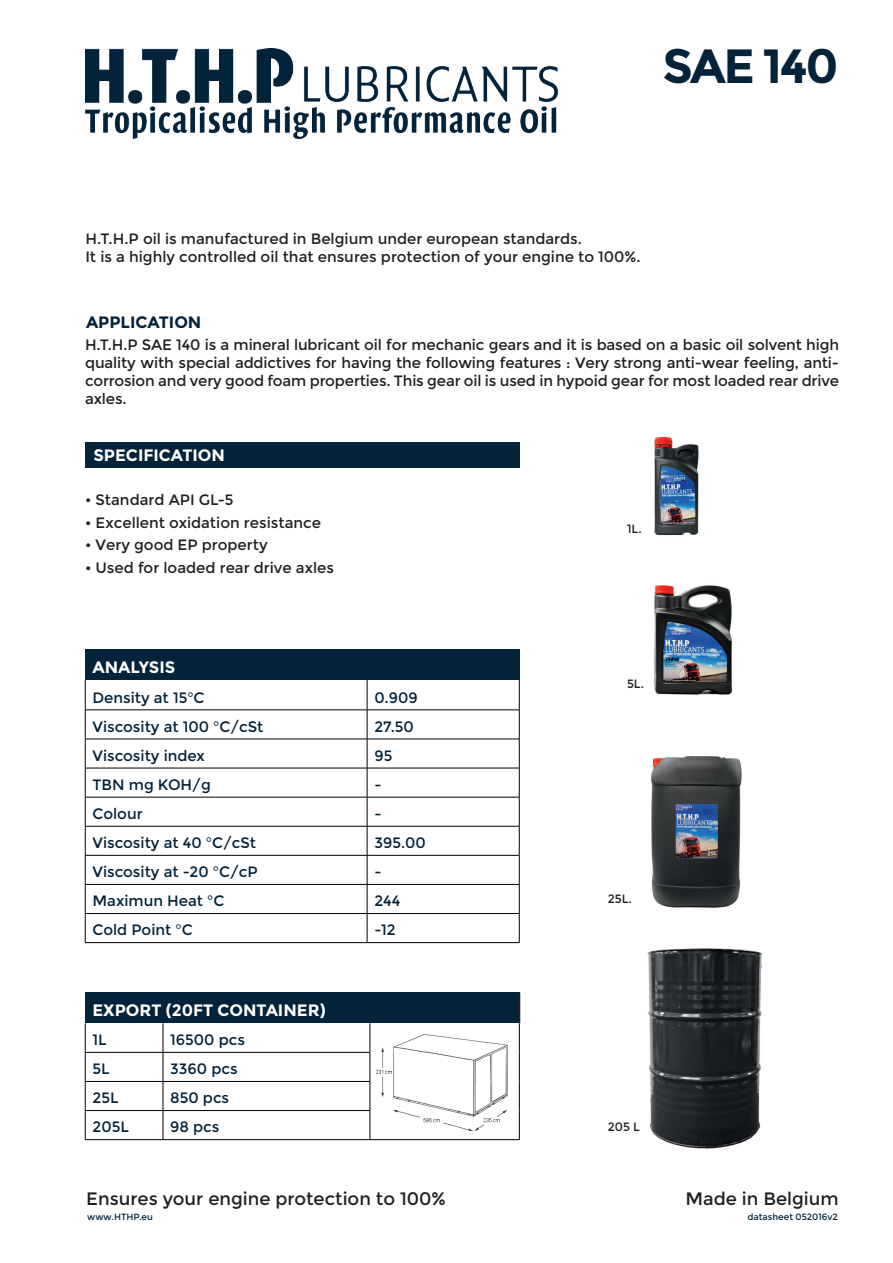
<style>
.page{position:relative;width:893px;height:1263px;background:#fff}
.page>*{position:absolute;margin:0;border:0;box-sizing:border-box;transform-origin:0 0}
.t1{font:700 48px "Montserrat";letter-spacing:-.05em;color:#03233a}
.t2{font:18px "Montserrat";color:#231f20}
.t3{font:700 16.5px "Montserrat";color:#fff}
.t4{font:700 16.5px "Montserrat";color:#03233a}
.t5{font:15px/18px "Montserrat";color:#231f20;text-align:justify}
.t6{font:15px "Montserrat";color:#03233a}
.t7{font:12px "Montserrat";color:#231f20}
.t8{font:9px "Montserrat";color:#03233a}
</style>
<div class="page">
<div style="left:85px;top:442px;width:435px;height:26px;background:#03233a"></div>
<div style="left:85px;top:649px;width:434px;height:31px;background:#03233a"></div>
<hr style="left:85px;top:680px;width:1px;height:30px;background:#000">
<hr style="left:367px;top:680px;width:1px;height:30px;background:#000">
<hr style="left:519px;top:680px;width:1px;height:30px;background:#000">
<hr style="left:85px;top:710px;width:282px;height:1px;background:#000">
<hr style="left:367px;top:710px;width:152px;height:1px;background:#000">
<hr style="left:85px;top:739px;width:282px;height:1px;background:#000">
<hr style="left:367px;top:739px;width:152px;height:1px;background:#000">
<hr style="left:85px;top:768px;width:282px;height:1px;background:#000">
<hr style="left:367px;top:768px;width:152px;height:1px;background:#000">
<hr style="left:85px;top:797px;width:282px;height:1px;background:#000">
<hr style="left:367px;top:797px;width:152px;height:1px;background:#000">
<hr style="left:85px;top:826px;width:282px;height:1px;background:#000">
<hr style="left:367px;top:826px;width:152px;height:1px;background:#000">
<hr style="left:85px;top:855px;width:282px;height:1px;background:#000">
<hr style="left:367px;top:855px;width:152px;height:1px;background:#000">
<hr style="left:85px;top:884px;width:282px;height:1px;background:#000">
<hr style="left:367px;top:884px;width:152px;height:1px;background:#000">
<hr style="left:85px;top:913px;width:282px;height:1px;background:#000">
<svg style="left:85px;top:710px;width:1px;height:232px"></svg>
<hr style="left:367px;top:913px;width:152px;height:1px;background:#000">
<svg style="left:367px;top:710px;width:1px;height:232px"></svg>
<svg style="left:519px;top:710px;width:1px;height:232px"></svg>
<hr style="left:85px;top:942px;width:282px;height:1px;background:#000">
<hr style="left:367px;top:942px;width:152px;height:1px;background:#000">
<div style="left:85px;top:993px;width:434px;height:30px;background:#03233a"></div>
<svg style="left:519px;top:1023px;width:1px;height:116px"></svg>
<hr style="left:85px;top:1052px;width:78px;height:1px;background:#000">
<hr style="left:163px;top:1052px;width:207px;height:1px;background:#000">
<hr style="left:85px;top:1081px;width:78px;height:1px;background:#000">
<hr style="left:163px;top:1081px;width:207px;height:1px;background:#000">
<hr style="left:85px;top:1110px;width:78px;height:1px;background:#000">
<svg style="left:85px;top:1023px;width:1px;height:116px"></svg>
<hr style="left:85px;top:1139px;width:78px;height:1px;background:#000">
<hr style="left:163px;top:1110px;width:207px;height:1px;background:#000">
<svg style="left:163px;top:1023px;width:1px;height:116px"></svg>
<svg style="left:370px;top:1023px;width:1px;height:116px"></svg>
<hr style="left:163px;top:1139px;width:207px;height:1px;background:#000">
<hr style="left:370px;top:1139px;width:150px;height:1px;background:#000">
<hr style="left:518px;top:993px;width:2px;height:30px;background:#231f20">
<img style="left:654px;top:436px;width:45px;height:100px">
<img style="left:654px;top:585px;width:79px;height:110px">
<img style="left:651px;top:756px;width:91px;height:152px">
<img style="left:375px;top:1034px;width:133px;height:97px">
<img style="left:647px;top:948px;width:116px;height:201px">
<img style="left:85px;top:48px;width:473px;height:92px">
<h1 class="t1" style="left:662px;top:37px;width:178px">SAE 140</h1>
<p class="t5" style="left:85px;top:230px;width:557px">H.T.H.P oil is manufactured in Belgium under european standards.<br>It is a highly controlled oil that ensures protection of your engine to 100%.</p>
<p class="t4" style="left:86px;top:313px;width:117px">APPLICATION</p>
<p class="t5" style="left:85px;top:336px;width:755px">H.T.H.P SAE 140 is a mineral lubricant oil for mechanic gears and it is based on a basic oil solvent high quality with special addictives for having the following features : Very strong anti-wear feeling, anti&shy;corrosion and very good foam properties. This gear oil is used in hypoid gear for most loaded rear drive axles.</p>
<p class="t3" style="left:93px;top:446px;width:133px">SPECIFICATION</p>
<p class="t5" style="left:85px;top:491px;width:150px">• Standard API GL-5</p>
<p class="t5" style="left:85px;top:513px;width:237px">• Excellent oxidation resistance</p>
<p class="t5" style="left:85px;top:536px;width:184px">• Very good EP property</p>
<p class="t5" style="left:85px;top:558px;width:250px">• Used for loaded rear drive axles</p>
<p class="t3" style="left:93px;top:657px;width:84px">ANALYSIS</p>
<p class="t6" style="left:93px;top:688px;width:114px">Density at 15°C</p>
<p class="t6" style="left:374px;top:688px;width:45px">0.909</p>
<p class="t6" style="left:93px;top:718px;width:172px">Viscosity at 100 °C/cSt</p>
<p class="t6" style="left:374px;top:718px;width:41px">27.50</p>
<p class="t6" style="left:93px;top:747px;width:114px">Viscosity index</p>
<p class="t6" style="left:374px;top:747px;width:19px">95</p>
<p class="t6" style="left:93px;top:776px;width:120px">TBN mg KOH/g</p>
<p class="t6" style="left:374px;top:776px;width:9px">-</p>
<p class="t6" style="left:93px;top:805px;width:52px">Colour</p>
<p class="t6" style="left:374px;top:805px;width:9px">-</p>
<p class="t6" style="left:93px;top:834px;width:165px">Viscosity at 40 °C/cSt</p>
<p class="t6" style="left:374px;top:834px;width:53px">395.00</p>
<p class="t6" style="left:93px;top:863px;width:167px">Viscosity at -20 °C/cP</p>
<p class="t6" style="left:374px;top:863px;width:9px">-</p>
<p class="t6" style="left:93px;top:892px;width:134px">Maximun Heat °C</p>
<p class="t6" style="left:374px;top:892px;width:27px">244</p>
<p class="t6" style="left:93px;top:921px;width:102px">Cold Point °C</p>
<p class="t6" style="left:374px;top:921px;width:23px">-12</p>
<p class="t3" style="left:93px;top:1000px;width:235px">EXPORT (20FT CONTAINER)</p>
<p class="t6" style="left:93px;top:1031px;width:16px">1L</p>
<p class="t6" style="left:170px;top:1031px;width:76px">16500 pcs</p>
<p class="t6" style="left:93px;top:1060px;width:19px">5L</p>
<p class="t6" style="left:170px;top:1060px;width:69px">3360 pcs</p>
<p class="t6" style="left:93px;top:1089px;width:28px">25L</p>
<p class="t6" style="left:170px;top:1089px;width:60px">850 pcs</p>
<p class="t6" style="left:93px;top:1118px;width:38px">205L</p>
<p class="t6" style="left:170px;top:1118px;width:51px">98 pcs</p>
<p class="t7" style="left:627px;top:522px;width:16px">1L.</p>
<p class="t7" style="left:627px;top:677px;width:19px">5L.</p>
<p class="t7" style="left:608px;top:891px;width:26px">25L.</p>
<p class="t7" style="left:608px;top:1120px;width:37px">205 L.</p>
<p class="t2" style="left:86px;top:1188px;width:361px">Ensures your engine protection to 100%</p>
<p class="t2" style="left:685px;top:1188px;width:155px">Made in Belgium</p>
<p class="t8" style="left:87px;top:1212px;width:67px">www.HTHP.eu</p>
<p class="t8" style="left:747px;top:1212px;width:92px">datasheet 052016v2</p>
</div>
